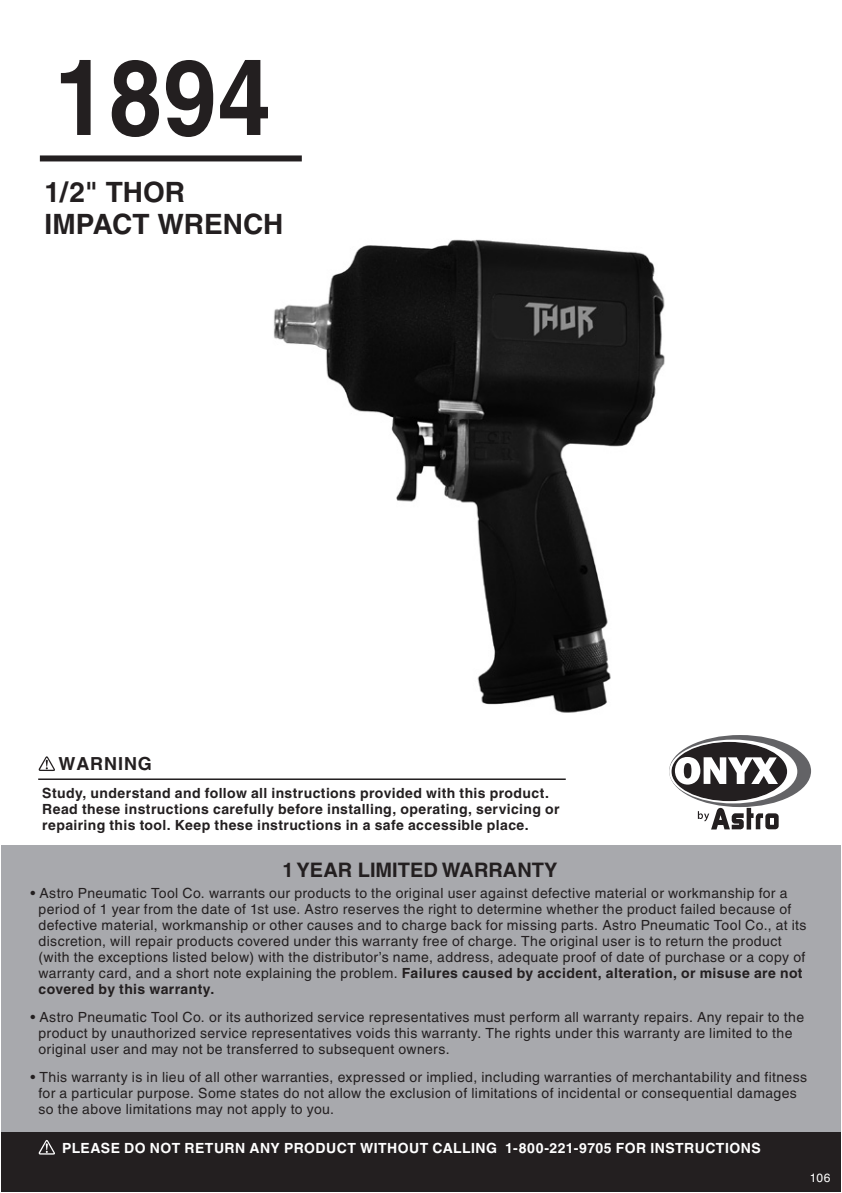
<style>
.page{position:relative;width:842px;height:1193px;background:#fff}
.page>*{position:absolute;margin:0;border:0;box-sizing:border-box;transform-origin:0 0}
.t1{font:700 105.6px "Helvetica";color:#231f20;scale:.91 1}
.t2{font:700 28px/32px "Helvetica";color:#231f20}
.t3{font:700 20px "Helvetica";color:#231f20}
.t4{font:700 18px "Helvetica";letter-spacing:.05em;color:#231f20}
.t5{font:14px/16px "Helvetica";letter-spacing:.025em;color:#231f20}
.t6{font:700 14px/16px "Helvetica";letter-spacing:.03em;color:#231f20}
.t7{font:700 14px "Helvetica";letter-spacing:.035em;color:#fff}
.t8{font:12px "Helvetica";color:#fff}
.s1{font-weight:700}
</style>
<div class="page">
<div style="left:1px;top:845px;width:839px;height:290px;background:#a8a9ad"></div>
<img style="left:273px;top:239px;width:498px;height:500px">
<div style="left:668px;top:735px;width:142px;height:72px;background:#636366;border-radius:50%"></div>
<svg style="left:668px;top:739px;width:128px;height:90px"></svg>
<div style="left:40px;top:155px;width:261px;height:6px;background:#231f20"></div>
<svg style="left:39px;top:756px;width:16px;height:15px"></svg>
<hr style="left:38px;top:778px;width:527px;height:2px;background:#231f20">
<div style="left:1px;top:1132px;width:839px;height:60px;background:#231f20"></div>
<svg style="left:39px;top:1140px;width:16px;height:14px"></svg>
<h1 class="t1" style="left:54px;top:33px;width:239px">1894</h1>
<h2 class="t2" style="left:45px;top:175px;width:240px">1/2" THOR<br>IMPACT WRENCH</h2>
<p class="t4" style="left:58px;top:752px;width:95px">WARNING</p>
<p class="t6" style="left:42px;top:785px;width:518px">Study, understand and follow all instructions provided with this product.<br>Read these instructions carefully before installing, operating, servicing or repairing this tool. Keep these instructions in a safe accessible place.</p>
<h3 class="t3" style="left:282px;top:857px;width:276px">1 YEAR LIMITED WARRANTY</h3>
<p class="t5" style="left:38px;top:885px;width:769px;text-indent:-8px">• Astro Pneumatic Tool Co. warrants our products to the original user against defective material or workmanship for a period of 1 year from the date of 1st use. Astro reserves the right to determine whether the product failed because of defective material, workmanship or other causes and to charge back for missing parts. Astro Pneumatic Tool Co., at its discretion, will repair products covered under this warranty free of charge. The original user is to return the product (with the exceptions listed below) with the distributor’s name, address, adequate proof of date of purchase or a copy of warranty card, and a short note explaining the problem. <span class="s1">Failures caused by accident, alteration, or misuse are not covered by this warranty.</span></p>
<p class="t5" style="left:38px;top:1009px;width:766px;text-indent:-8px">• Astro Pneumatic Tool Co. or its authorized service representatives must perform all warranty repairs. Any repair to the product by unauthorized service representatives voids this warranty. The rights under this warranty are limited to the original user and may not be transferred to subsequent owners.</p>
<p class="t5" style="left:38px;top:1069px;width:769px;text-indent:-8px">• This warranty is in lieu of all other warranties, expressed or implied, including warranties of merchantability and fitness for a particular purpose. Some states do not allow the exclusion of limitations of incidental or consequential damages so the above limitations may not apply to you.</p>
<p class="t7" style="left:62px;top:1139px;width:699px">PLEASE DO NOT RETURN ANY PRODUCT WITHOUT CALLING 1-800-221-9705 FOR INSTRUCTIONS</p>
<p class="t8" style="left:809px;top:1171px;width:22px">106</p>
</div>
